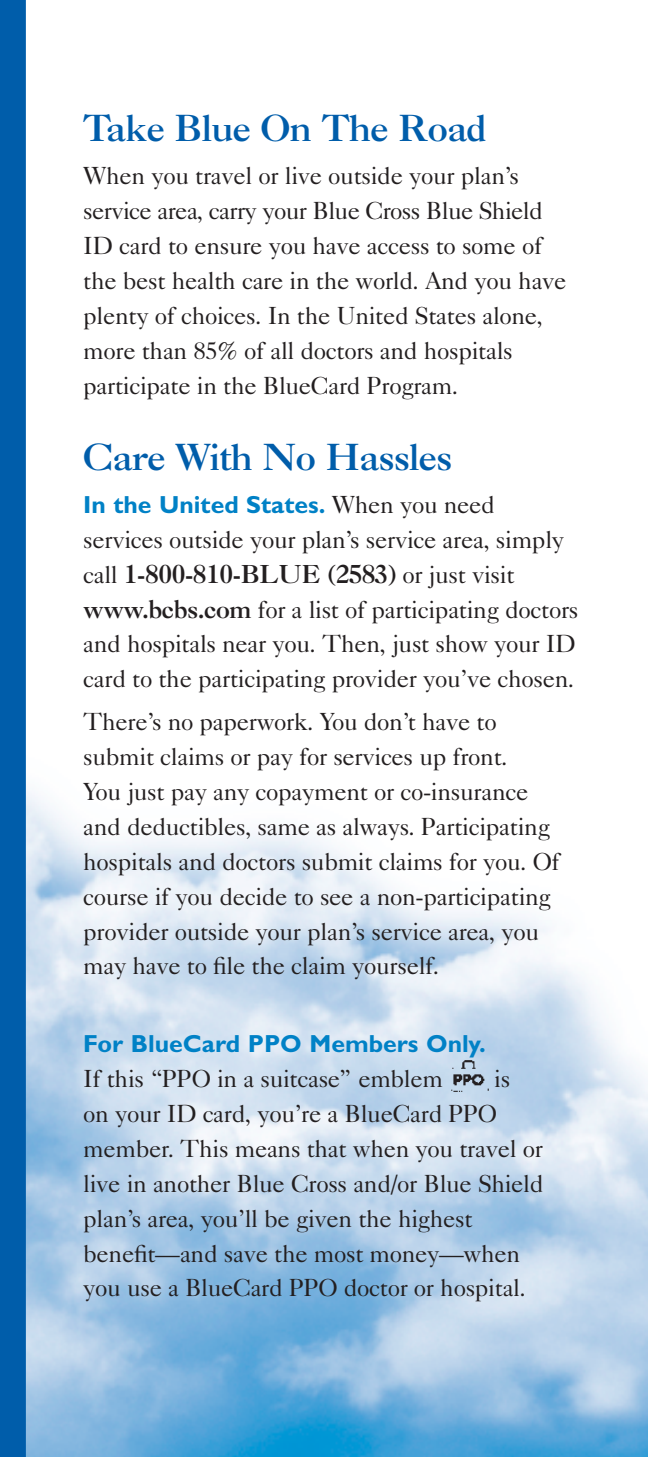
<style>
.page{position:relative;width:648px;height:1458px;background:#fff}
.page>*{position:absolute;margin:0;border:0;box-sizing:border-box;transform-origin:0 0}
.t1{font:36px "Caslon Three";letter-spacing:-.015em;color:#005daa}
.t2{font:24.75px/34.9px "Caslon Five Forty";letter-spacing:-.015em;color:#231f20}
.t3{font:700 24.75px "Gill Sans";color:#0081c6}
.t4{font:24.75px "Caslon Three";letter-spacing:-.015em;color:#231f20}
.s1{font-family:"Caslon Five Forty";font-weight:400;color:#231f20}
.s2{font-family:"Caslon Five Forty"}
.s3{font-family:"Caslon Three"}
</style>
<div class="page">
<img style="left:26px;top:790px;width:622px;height:667px">
<img style="left:449px;top:1060px;width:41px;height:33px">
<div style="left:0;top:0;width:26px;height:1457px;background:#005daa"></div>
<h1 class="t1" style="left:83px;top:115px;width:405px">Take Blue On The Road</h1>
<p class="t2" style="left:83px;top:161px;width:485px">When you travel or live outside your plan’s service area, carry your Blue Cross Blue Shield ID card to ensure you have access to some of the best health care in the world. And you have plenty of choices. In the United States alone, more than 85% of all doctors and hospitals participate in the BlueCard Program.</p>
<h1 class="t1" style="left:83px;top:443px;width:370px">Care With No Hassles</h1>
<p class="t3" style="left:83px;top:496px;width:413px">In the United States. <span class="s1">When you need</span></p>
<p class="t2" style="left:83px;top:524px;width:483px">services outside your plan’s service area, simply</p>
<p class="t4" style="left:83px;top:564px;width:433px"><span class="s2">call</span> 1-800-810-BLUE (2583) <span class="s2">or just visit</span></p>
<p class="t2" style="left:83px;top:594px;width:497px;text-align:justify"><span class="s3">www.bcbs.com</span> for a list of participating doctors and hospitals near you. Then, just show your ID card to the participating provider you’ve chosen.</p>
<p class="t2" style="left:83px;top:707px;width:478px">There’s no paperwork. You don’t have to submit claims or pay for services up front.<br>You just pay any copayment or co-insurance and deductibles, same as always. Participating hospitals and doctors submit claims for you. Of course if you decide to see a non-participating provider outside your plan’s service area, you may have to file the claim yourself.</p>
<p class="t3" style="left:83px;top:1035px;width:404px">For BlueCard PPO Members Only.</p>
<p class="t2" style="left:83px;top:1064px;width:361px">If this “PPO in a suitcase” emblem</p>
<p class="t2" style="left:83px;top:1064px;width:462px;text-indent:411px">is<br>on your ID card, you’re a BlueCard PPO member. This means that when you travel or live in another Blue Cross and/or Blue Shield plan’s area, you’ll be given the highest benefit—and save the most money—when you use a BlueCard PPO doctor or hospital.</p>
</div>
